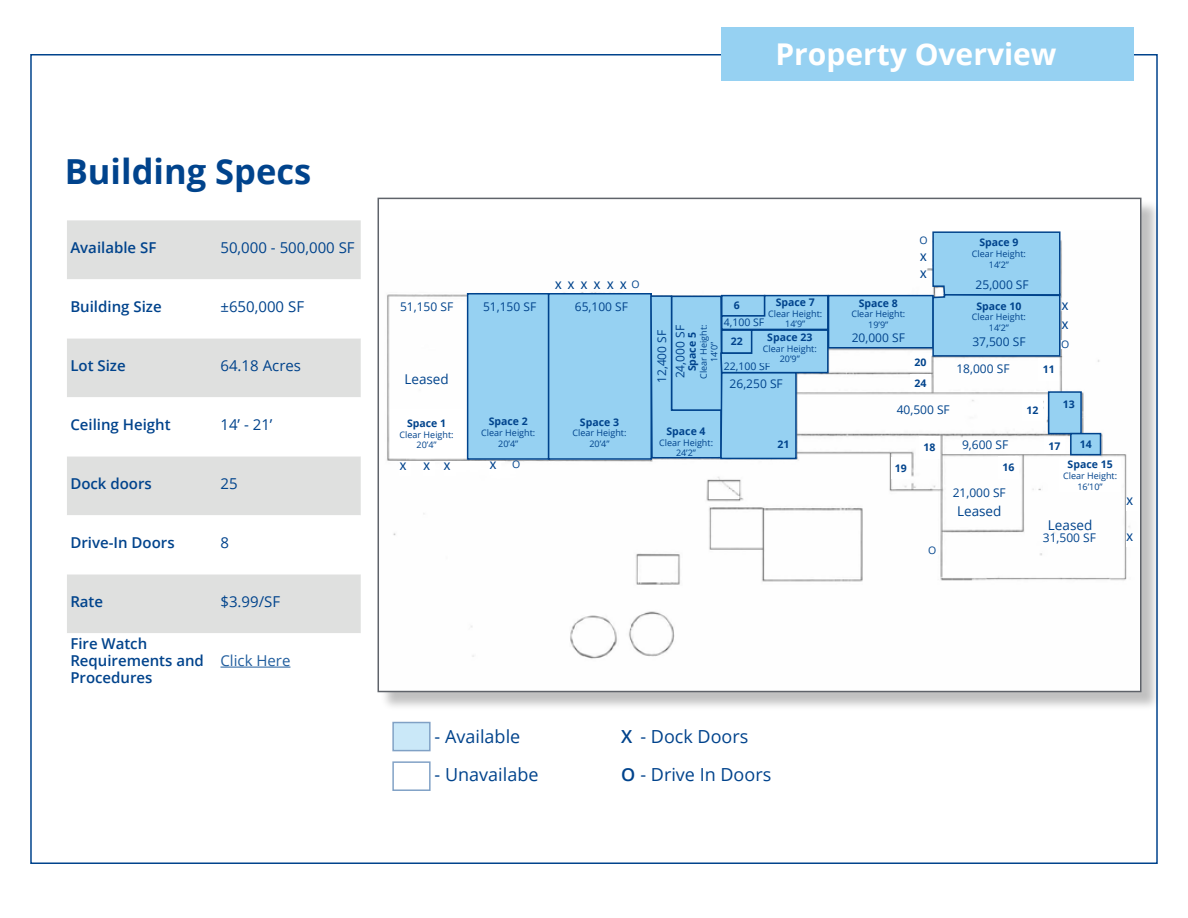
<style>
.page{position:relative;width:1188px;height:918px;background:#fff}
.page>*{position:absolute;margin:0;border:0;box-sizing:border-box;transform-origin:0 0}
.t1{font:700 34.5px "Open Sans";color:#00438c}
.t2{font:700 30px "Open Sans";color:#fff}
.t3{font:18px "Open Sans";color:#00438c}
.t4{font:600 15px/17.1px "Open Sans";color:#00438c}
.t5{font:15px "Open Sans";color:#00438c}
.t6{font:15px "Open Sans";color:#215e9e}
.t7{font:13.5px "Open Sans";color:#00438c}
.t8{font:12px/18.5px "Open Sans";color:#00438c;text-align:center}
.t9{font:700 10.5px "Open Sans";color:#00438c}
.t10{font:10.5px "Open Sans";color:#00438c}
.t11{font:600 10.5px/17.4px "Open Sans";letter-spacing:.625em;color:#00438c}
.t12{font:9px/10.8px "Open Sans";color:#00438c;text-align:center}
.s1{font-weight:400}
.s2{font-weight:600}
</style>
<div class="page">
<div style="left:67px;top:220px;width:294px;height:59px;background:#dfe0df"></div>
<svg style="left:67px;top:338px;width:294px;height:330px;fill:#dfe0df"></svg>
<hr style="left:220px;top:667px;width:70px;height:1px;background:#215e9e">
<div style="left:380px;top:200px;width:780px;height:511px;background:#000;opacity:.25"></div>
<div style="left:378px;top:198px;width:763px;height:494px;background:#fff"></div>
<img style="left:387px;top:240px;width:743px;height:419px">
<div style="left:721px;top:27px;width:413px;height:54px;background:#96d1f2"></div>
<div style="left:467px;top:293px;width:82px;height:167px;background:#96d1f2;border:2px solid #00438c"></div>
<div style="left:548px;top:293px;width:104px;height:167px;background:#96d1f2;border:2px solid #00438c"></div>
<div style="left:828px;top:295px;width:106px;height:54px;background:#96d1f2;border:2px solid #00438c"></div>
<svg style="left:932px;top:231px;width:129px;height:126px;background:#8cc7ea"></svg>
<div style="left:1048px;top:391px;width:34px;height:43px;background:#96d1f2;border:2px solid #00438c"></div>
<div style="left:1070px;top:433px;width:31px;height:22px;background:#96d1f2;border:2px solid #00438c"></div>
<svg style="left:650px;top:294px;width:179px;height:166px;background:#94c7e7"></svg>
<div style="left:392px;top:722px;width:39px;height:29px;background:linear-gradient(to right,#cae8f8,#cae8f8)"></div>
<div style="left:390px;top:409px;width:73px;height:49px;background:#fff"></div>
<div style="left:726px;top:298px;width:21px;height:15px;background:#96d1f2"></div>
<div style="left:1058px;top:393px;width:21px;height:23px;background:#96d1f2"></div>
<div style="left:1075px;top:435px;width:21px;height:18px;background:#96d1f2"></div>
<div style="left:773px;top:433px;width:21px;height:22px;background:#96d1f2"></div>
<div style="left:728px;top:333px;width:17px;height:17px;background:#96d1f2"></div>
<div style="left:910px;top:353px;width:21px;height:17px;background:#fff"></div>
<div style="left:1038px;top:358px;width:21px;height:23px;background:#fff"></div>
<div style="left:910px;top:375px;width:21px;height:16px;background:#fff"></div>
<div style="left:1022px;top:399px;width:21px;height:22px;background:#fff"></div>
<div style="left:1044px;top:437px;width:21px;height:17px;background:#fff"></div>
<div style="left:998px;top:456px;width:21px;height:22px;background:#fff"></div>
<div style="left:919px;top:436px;width:21px;height:22px;background:#fff"></div>
<div style="left:891px;top:457px;width:19px;height:21px;background:#fff"></div>
<div style="left:400px;top:462px;width:11px;height:14px;background:#fff"></div>
<div style="left:423px;top:462px;width:12px;height:14px;background:#fff"></div>
<div style="left:444px;top:462px;width:11px;height:14px;background:#fff"></div>
<div style="left:490px;top:461px;width:11px;height:14px;background:#fff"></div>
<div style="left:920px;top:253px;width:7px;height:8px;background:#fff"></div>
<div style="left:920px;top:270px;width:7px;height:8px;background:#fff"></div>
<div style="left:1062px;top:320px;width:6px;height:9px;background:#fff"></div>
<div style="left:1062px;top:302px;width:6px;height:8px;background:#fff"></div>
<div style="left:1127px;top:533px;width:11px;height:14px;background:#fff"></div>
<div style="left:1127px;top:497px;width:11px;height:13px;background:#fff"></div>
<div style="left:1061px;top:340px;width:8px;height:8px;background:#fff"></div>
<div style="left:655px;top:427px;width:63px;height:29px;background:#96d1f2"></div>
<div style="left:688px;top:322px;width:30px;height:60px;background:#96d1f2"></div>
<div style="left:760px;top:333px;width:60px;height:29px;background:#96d1f2"></div>
<div style="left:766px;top:298px;width:58px;height:29px;background:#96d1f2"></div>
<div style="left:969px;top:238px;width:60px;height:30px;background:#96d1f2"></div>
<div style="left:969px;top:302px;width:60px;height:29px;background:#96d1f2"></div>
<div style="left:1059px;top:458px;width:62px;height:34px;background:#fff"></div>
<h1 class="t1" style="left:65px;top:147px;width:248px">Building Specs</h1>
<h3 class="t4" style="left:70px;top:239px;width:88px">Available SF</h3>
<h3 class="t5" style="left:220px;top:237px;width:136px">50,000 - 500,000 SF</h3>
<h3 class="t4" style="left:70px;top:298px;width:93px">Building Size</h3>
<h3 class="t5" style="left:220px;top:296px;width:85px">±650,000 SF</h3>
<h3 class="t4" style="left:70px;top:357px;width:57px">Lot Size</h3>
<h3 class="t5" style="left:220px;top:355px;width:82px">64.18 Acres</h3>
<h3 class="t4" style="left:70px;top:416px;width:102px">Ceiling Height</h3>
<h3 class="t5" style="left:220px;top:414px;width:54px">14’ - 21’</h3>
<h3 class="t4" style="left:70px;top:475px;width:83px">Dock doors</h3>
<h3 class="t5" style="left:220px;top:473px;width:19px">25</h3>
<h3 class="t4" style="left:70px;top:534px;width:106px">Drive-In Doors</h3>
<h3 class="t5" style="left:220px;top:532px;width:10px">8</h3>
<h3 class="t4" style="left:70px;top:593px;width:34px">Rate</h3>
<h3 class="t5" style="left:220px;top:591px;width:61px">$3.99/SF</h3>
<h3 class="t4" style="left:70px;top:635px;width:135px">Fire Watch<br>Requirements and<br>Procedures</h3>
<h3 class="t6" style="left:220px;top:650px;width:71px">Click Here</h3>
<h2 class="t2" style="left:775px;top:33px;width:283px">Property Overview</h2>
<p class="t11" style="left:555px;top:276px;width:86px">XXXXXX<span class="s1">O</span></p>
<h3 class="t8" style="left:400px;top:297px;width:55px">51,150 SF</h3>
<h3 class="t8" style="left:483px;top:297px;width:55px">51,150 SF</h3>
<h3 class="t8" style="left:575px;top:297px;width:55px">65,100 SF</h3>
<h3 class="t7" style="left:404px;top:370px;width:46px">Leased</h3>
<p class="t9" style="left:776px;top:294px;width:41px">Space 7</p>
<p class="t12" style="left:768px;top:308px;width:56px">Clear Height:<br>14’9”</p>
<p class="t9" style="left:734px;top:298px;width:7px">6</p>
<p class="t10" style="left:724px;top:315px;width:42px">4,100 SF</p>
<p class="t9" style="left:685px;top:371px;width:41px;rotate:-90deg">Space 5</p>
<p class="t12" style="left:698px;top:379px;width:56px;rotate:-90deg">Clear Height:<br>14’0”</p>
<p class="t9" style="left:767px;top:330px;width:47px">Space 23</p>
<h3 class="t8" style="left:652px;top:383px;width:59px;rotate:-90deg">12,400 SF<br>24,000 SF</h3>
<p class="t9" style="left:731px;top:334px;width:13px">22</p>
<p class="t12" style="left:763px;top:343px;width:56px">Clear Height:<br>20’9”</p>
<p class="t10" style="left:724px;top:359px;width:48px">22,100 SF</p>
<h3 class="t8" style="left:730px;top:374px;width:55px">26,250 SF</h3>
<p class="t9" style="left:859px;top:295px;width:41px">Space 8</p>
<p class="t12" style="left:851px;top:309px;width:56px">Clear Height:<br>19’9”</p>
<h3 class="t8" style="left:852px;top:328px;width:55px">20,000 SF</h3>
<p class="t10" style="left:919px;top:233px;width:10px">O</p>
<p class="t11" style="left:920px;top:248px;width:8px">X<br>X</p>
<p class="t9" style="left:915px;top:354px;width:13px">20</p>
<p class="t9" style="left:915px;top:376px;width:13px">24</p>
<p class="t9" style="left:979px;top:235px;width:41px">Space 9</p>
<p class="t12" style="left:972px;top:248px;width:56px">Clear Height:<br>14’2”</p>
<p class="t9" style="left:976px;top:298px;width:47px">Space 10</p>
<p class="t12" style="left:972px;top:312px;width:56px">Clear Height:<br>14’2”</p>
<h3 class="t8" style="left:976px;top:275px;width:55px">25,000 SF</h3>
<h3 class="t8" style="left:972px;top:332px;width:55px">37,500 SF</h3>
<h3 class="t8" style="left:956px;top:359px;width:55px">18,000 SF</h3>
<p class="t9" style="left:1043px;top:362px;width:13px">11</p>
<p class="t11" style="left:1062px;top:297px;width:8px">X</p>
<p class="t11" style="left:1062px;top:316px;width:8px">X</p>
<p class="t10" style="left:1061px;top:337px;width:10px">O</p>
<p class="t9" style="left:407px;top:416px;width:41px">Space 1</p>
<p class="t12" style="left:400px;top:429px;width:56px">Clear Height:<br>20’4”</p>
<p class="t11" style="left:400px;top:457px;width:8px">X</p>
<p class="t11" style="left:423px;top:457px;width:8px">X</p>
<p class="t11" style="left:444px;top:457px;width:8px">X</p>
<p class="t9" style="left:489px;top:414px;width:41px">Space 2</p>
<p class="t12" style="left:481px;top:427px;width:56px">Clear Height:<br>20’4”</p>
<p class="t11" style="left:490px;top:456px;width:8px">X</p>
<p class="t10" style="left:512px;top:457px;width:10px">O</p>
<p class="t9" style="left:580px;top:414px;width:41px">Space 3</p>
<p class="t12" style="left:573px;top:427px;width:56px">Clear Height:<br>20’4”</p>
<p class="t9" style="left:667px;top:424px;width:41px">Space 4</p>
<p class="t12" style="left:659px;top:437px;width:56px">Clear Height:<br>24’2”</p>
<h3 class="t8" style="left:897px;top:401px;width:55px">40,500 SF</h3>
<p class="t9" style="left:1026px;top:402px;width:13px">12</p>
<p class="t9" style="left:1063px;top:397px;width:13px">13</p>
<p class="t9" style="left:777px;top:437px;width:13px">21</p>
<p class="t9" style="left:1080px;top:437px;width:13px">14</p>
<h3 class="t8" style="left:962px;top:435px;width:48px">9,600 SF</h3>
<p class="t9" style="left:1048px;top:438px;width:13px">17</p>
<p class="t9" style="left:924px;top:440px;width:13px">18</p>
<p class="t9" style="left:895px;top:460px;width:13px">19</p>
<p class="t10" style="left:928px;top:543px;width:10px">O</p>
<p class="t9" style="left:1003px;top:460px;width:13px">16</p>
<h3 class="t8" style="left:953px;top:483px;width:55px">21,000 SF</h3>
<h3 class="t7" style="left:957px;top:502px;width:46px">Leased</h3>
<p class="t9" style="left:1068px;top:457px;width:47px">Space 15</p>
<p class="t12" style="left:1063px;top:470px;width:56px">Clear Height:<br>16’10”</p>
<h3 class="t7" style="left:1048px;top:516px;width:46px">Leased</h3>
<h3 class="t8" style="left:1043px;top:528px;width:55px">31,500 SF</h3>
<p class="t11" style="left:1127px;top:492px;width:8px">X</p>
<p class="t11" style="left:1127px;top:528px;width:8px">X</p>
<h3 class="t3" style="left:435px;top:725px;width:87px">- Available</h3>
<h3 class="t3" style="left:435px;top:762px;width:105px">- Unavailabe</h3>
<h3 class="t3" style="left:621px;top:725px;width:129px"><span class="s2">X</span> - Dock Doors</h3>
<h3 class="t3" style="left:621px;top:762px;width:152px"><span class="s2">O</span> - Drive In Doors</h3>
</div>
